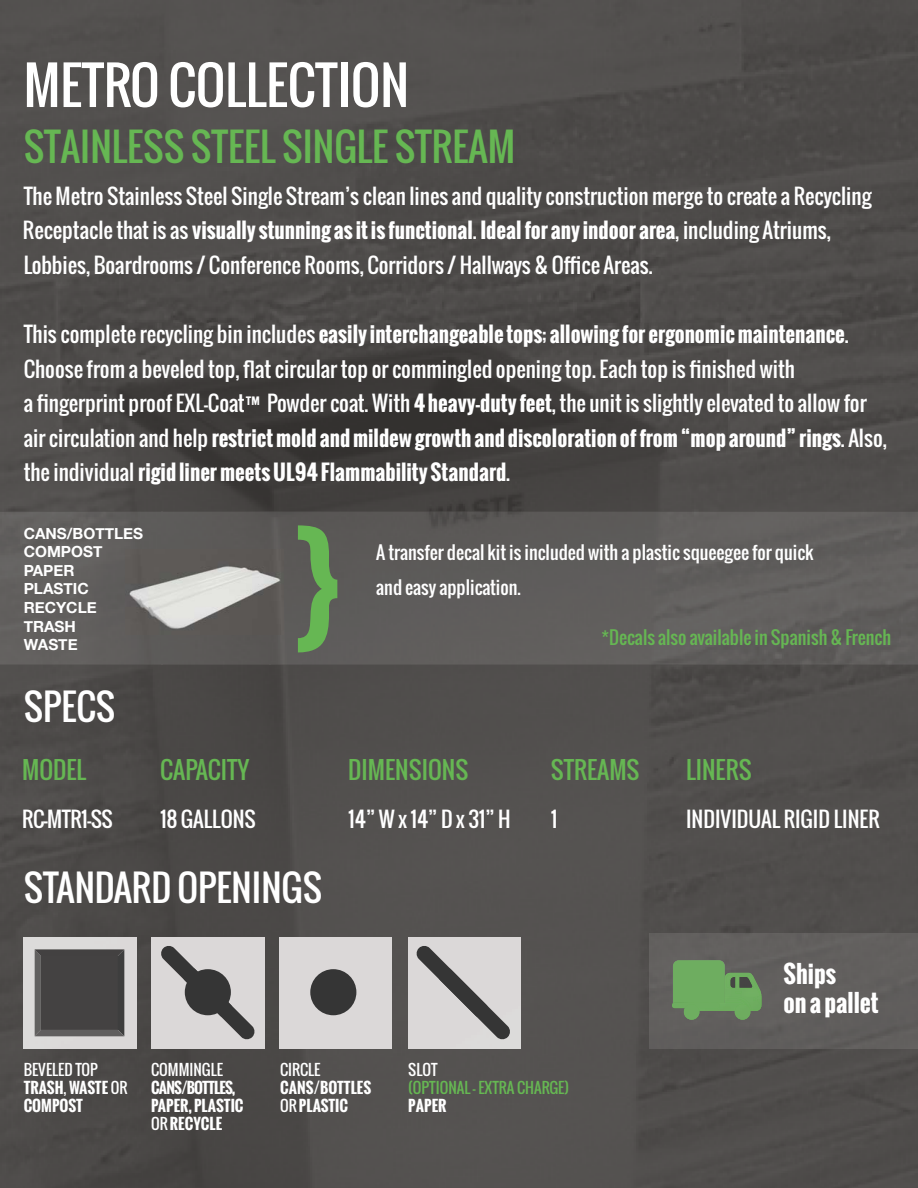
<style>
.page{position:relative;width:918px;height:1188px;background:#fff}
.page>*{position:absolute;margin:0;border:0;box-sizing:border-box;transform-origin:0 0}
.t1{font:700 132px "Oswald";color:#66b753}
.t2{font:51px "Oswald";color:#fff}
.t3{font:38.25px "Oswald";color:#66b753}
.t4{font:36px "Oswald";color:#fff}
.t5{font:24px "Oswald";color:#66b753}
.t6{font:700 24px/28.8px "Oswald";color:#fff}
.t7{font:21px/34.5px "Oswald";color:#fff}
.t8{font:700 21px "Oswald";color:#fff}
.t9{font:18px/34.5px "Oswald";color:#fff}
.t10{font:18px "Oswald";color:#66b753}
.t11{font:700 15.3px/18.5px "Helvetica Neue";color:#fff}
.t12{font:700 15px/18px "Oswald";color:#fff}
.t13{font:15px "Oswald";color:#66b753}
.t14{font:15px "Oswald";color:#fff}
.s1{font-weight:400}
.s2{font-weight:700}
</style>
<div class="page">
<div style="left:0;top:0;width:756px;height:324px;background:#514e4d"></div>
<div style="left:756px;top:0;width:162px;height:512px;background:#4e4b4a"></div>
<img style="left:0;top:324px;width:594px;height:188px">
<img style="left:594px;top:324px;width:162px;height:188px">
<div style="left:0;top:665px;width:54px;height:523px;background:#4e4c4a"></div>
<img style="left:54px;top:665px;width:756px;height:307px">
<div style="left:810px;top:665px;width:108px;height:269px;background:#514f4d"></div>
<img style="left:54px;top:972px;width:648px;height:216px">
<div style="left:702px;top:1049px;width:216px;height:139px;background:#4f4d4b"></div>
<div style="left:649px;top:934px;width:269px;height:115px;background:#615f5d"></div>
<div style="left:0;top:512px;width:162px;height:153px;background:#615f5d"></div>
<div style="left:162px;top:512px;width:756px;height:50px;background:#5c5a59"></div>
<div style="left:270px;top:562px;width:648px;height:103px;background:#5f5d5c"></div>
<div style="left:162px;top:635px;width:108px;height:30px;background:#5b5857"></div>
<svg style="left:671px;top:960px;width:90px;height:60px;background:#69965e"></svg>
<img style="left:735px;top:1004px;width:15px;height:16px">
<div style="left:24px;top:937px;width:112px;height:111px;background:#dcdad9"></div>
<div style="left:279px;top:937px;width:113px;height:111px;background:#dbd8d8"></div>
<svg style="left:35px;top:949px;width:89px;height:87px;background:#484646"></svg>
<div style="left:310px;top:969px;width:46px;height:46px;background:#353535;border-radius:50%"></div>
<img style="left:126px;top:550px;width:157px;height:85px">
<div style="left:152px;top:937px;width:112px;height:111px;background:#dbd8d8"></div>
<div style="left:408px;top:937px;width:113px;height:111px;background:#dbd8d8"></div>
<svg style="left:160px;top:945px;width:95px;height:95px;background:#a6a4a4"></svg>
<svg style="left:416px;top:945px;width:95px;height:95px;background:#b8b5b5"></svg>
<h2 class="t2" style="left:24px;top:62px;width:387px">METRO COLLECTION</h2>
<h3 class="t3" style="left:24px;top:129px;width:493px">STAINLESS STEEL SINGLE STREAM</h3>
<p class="t7" style="left:24px;top:181px;width:849px">The Metro Stainless Steel Single Stream’s clean lines and quality construction merge to create a Recycling</p>
<p class="t8" style="left:23px;top:220px;width:809px"><span class="s1">Receptacle that is as</span> visually stunning as it is functional<span class="s1">.</span> Ideal for any indoor area<span class="s1">, including Atriums,</span></p>
<p class="t7" style="left:24px;top:250px;width:631px">Lobbies, Boardrooms / Conference Rooms, Corridors / Hallways &amp; Office Areas.</p>
<p class="t7" style="left:24px;top:319px;width:865px">This complete recycling bin includes <span class="s2">easily interchangeable tops</span>; <span class="s2">allowing for ergonomic maintenance</span>.<br>Choose from a beveled top, flat circular top or commingled opening top. Each top is finished with<br>a fingerprint proof EXL-Coat™Powder coat. With <span class="s2">4 heavy-duty feet</span>, the unit is slightly elevated to allow for air circulation and help <span class="s2">restrict mold and mildew growth and discoloration of from “mop around” rings</span>. Also, the individual <span class="s2">rigid liner meets UL94 Flammability Standard</span>.</p>
<p class="t11" style="left:24px;top:524px;width:121px">CANS/BOTTLES<br>COMPOST<br>PAPER</p>
<p class="t11" style="left:24px;top:598px;width:75px">RECYCLE</p>
<p class="t11" style="left:24px;top:579px;width:67px">PLASTIC</p>
<p class="t11" style="left:24px;top:617px;width:55px">TRASH<br>WASTE</p>
<h3 class="t4" style="left:24px;top:691px;width:93px">SPECS</h3>
<p class="t5" style="left:22px;top:759px;width:66px">MODEL</p>
<p class="t7" style="left:22px;top:804px;width:92px">RC-MTR1-SS</p>
<p class="t5" style="left:160px;top:759px;width:91px">CAPACITY</p>
<p class="t7" style="left:160px;top:804px;width:97px">18 GALLONS</p>
<h1 class="t1" style="left:293px;top:532px;width:51px">}</h1>
<p class="t9" style="left:376px;top:537px;width:439px">A transfer decal kit is included with a plastic squeegee for quick and easy application.</p>
<p class="t10" style="left:601px;top:629px;width:292px">*Decals also available in Spanish &amp; French</p>
<p class="t5" style="left:348px;top:759px;width:121px">DIMENSIONS</p>
<p class="t7" style="left:348px;top:804px;width:164px">14” W x 14” D x 31” H</p>
<p class="t5" style="left:551px;top:759px;width:90px">STREAMS</p>
<p class="t7" style="left:551px;top:804px;width:8px">1</p>
<p class="t5" style="left:686px;top:759px;width:67px">LINERS</p>
<p class="t7" style="left:686px;top:804px;width:195px">INDIVIDUAL RIGID LINER</p>
<h3 class="t4" style="left:24px;top:872px;width:300px">STANDARD OPENINGS</h3>
<p class="t6" style="left:783px;top:961px;width:97px">Ships<br>on a pallet</p>
<p class="t12" style="left:24px;top:1062px;width:105px"><span class="s1">BEVELED TOP<br></span>TRASH<span class="s1">,</span> WASTE <span class="s1">OR<br></span>COMPOST</p>
<p class="t14" style="left:280px;top:1063px;width:42px">CIRCLE</p>
<p class="t14" style="left:151px;top:1063px;width:73px">COMMINGLE</p>
<p class="t12" style="left:151px;top:1080px;width:94px">CANS/BOTTLES,<br>PAPER, PLASTIC<br><span class="s1">OR</span> RECYCLE</p>
<p class="t12" style="left:280px;top:1080px;width:93px">CANS/BOTTLES<br><span class="s1">OR</span> PLASTIC</p>
<p class="t14" style="left:408px;top:1063px;width:31px">SLOT</p>
<p class="t13" style="left:408px;top:1081px;width:162px">(OPTIONAL - EXTRA CHARGE)</p>
<p class="t12" style="left:408px;top:1098px;width:40px">PAPER</p>
</div>
